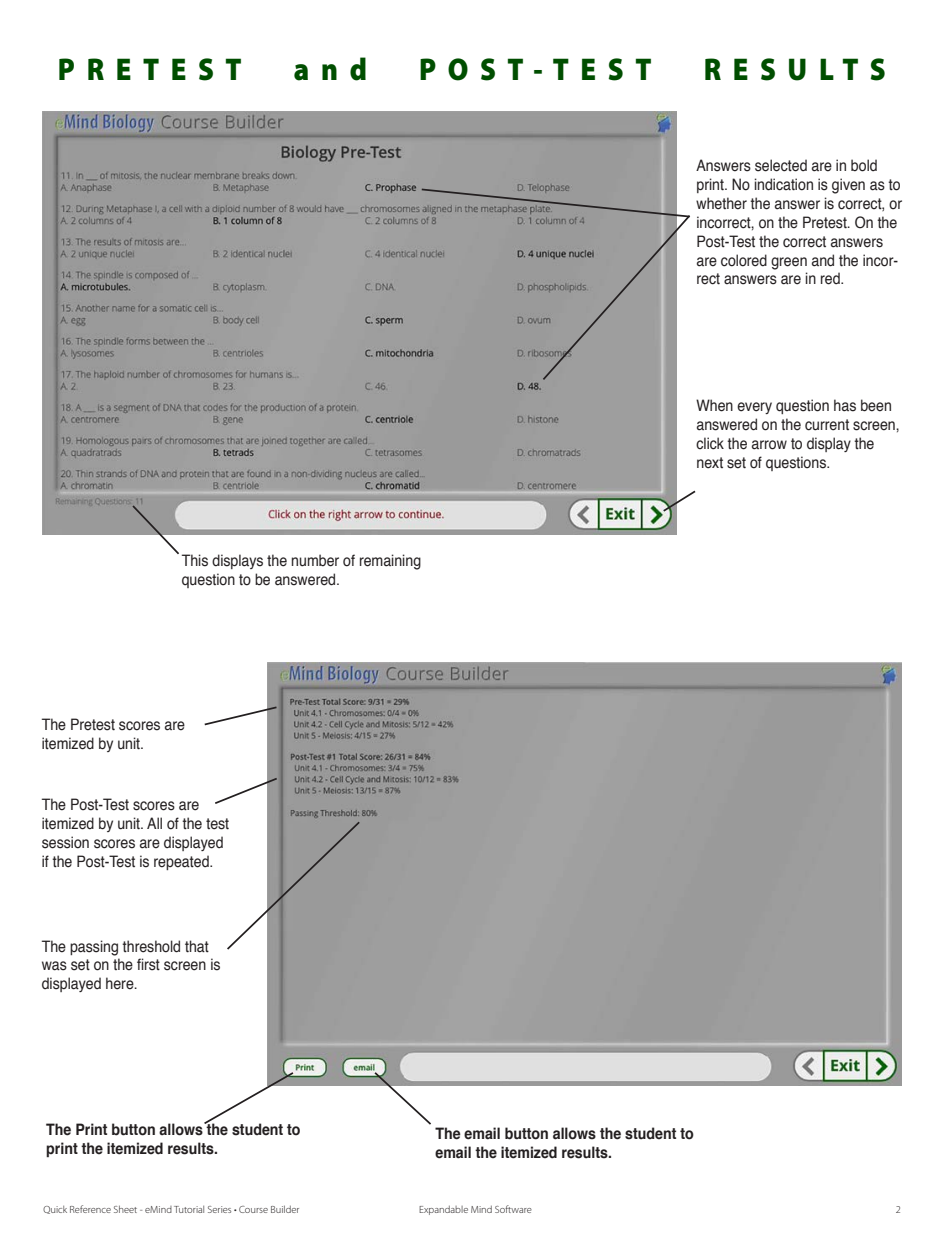
<style>
.page{position:relative;width:945px;height:1260px;background:#fff}
.page>*{position:absolute;margin:0;border:0;box-sizing:border-box;transform-origin:0 0}
.t1{font:900 31.5px "Myriad Pro";letter-spacing:.41em;color:#004e00;scale:.9 1}
.t2{font:15.75px/18.9px "Helvetica";color:#231f20;scale:.9 1}
.t3{font:700 15.75px/18.9px "Helvetica";color:#231f20;scale:.9 1}
.t4{font:300 10.5px "Myriad Pro";color:#231f20}
</style>
<div class="page">
<img style="left:43px;top:111px;width:634px;height:423px">
<img style="left:268px;top:663px;width:634px;height:422px">
<svg style="left:661px;top:489px;width:35px;height:24px"></svg>
<svg style="left:131px;top:504px;width:50px;height:51px"></svg>
<svg style="left:420px;top:188px;width:271px;height:194px;background:#9d9d9d"></svg>
<svg style="left:204px;top:705px;width:75px;height:22px"></svg>
<svg style="left:215px;top:776px;width:64px;height:30px"></svg>
<svg style="left:227px;top:820px;width:135px;height:131px"></svg>
<svg style="left:204px;top:1071px;width:91px;height:53px"></svg>
<svg style="left:373px;top:1070px;width:60px;height:55px"></svg>
<h1 class="t1" style="left:58px;top:48px;width:206px">PRETEST</h1>
<h1 class="t1" style="left:294px;top:48px;width:83px">and</h1>
<h1 class="t1" style="left:419px;top:48px;width:260px">POST-TEST</h1>
<h1 class="t1" style="left:704px;top:48px;width:204px">RESULTS</h1>
<p class="t2" style="left:696px;top:157px;width:230px">Answers selected are in bold print. No indication is given as to whether the answer is correct, or incorrect, on the Pretest. On the<br>Post-Test the correct answers are colored green and the incor&shy;rect answers are in red.</p>
<p class="t2" style="left:182px;top:551px;width:268px">This displays the number of remaining question to be answered.</p>
<p class="t2" style="left:42px;top:715px;width:161px">The Pretest scores are itemized by unit.</p>
<p class="t2" style="left:42px;top:796px;width:210px">The Post-Test scores are itemized by unit. All of the test session scores are displayed if the Post-Test is repeated.</p>
<p class="t2" style="left:42px;top:937px;width:200px">The passing threshold that was set on the first screen is displayed here.</p>
<p class="t2" style="left:696px;top:396px;width:227px">When every question has been answered on the current screen, click the arrow to display the next set of questions.</p>
<p class="t3" style="left:46px;top:1120px;width:284px">The Print button allows the student to print the itemized results.</p>
<p class="t3" style="left:435px;top:1124px;width:289px">The email button allows the student to email the itemized results.</p>
<p class="t4" style="left:43px;top:1203px;width:258px">Quick Reference Sheet - eMind Tutorial Series • Course Builder</p>
<p class="t4" style="left:419px;top:1203px;width:114px">Expandable Mind Software</p>
<p class="t4" style="left:896px;top:1203px;width:7px">2</p>
</div>
